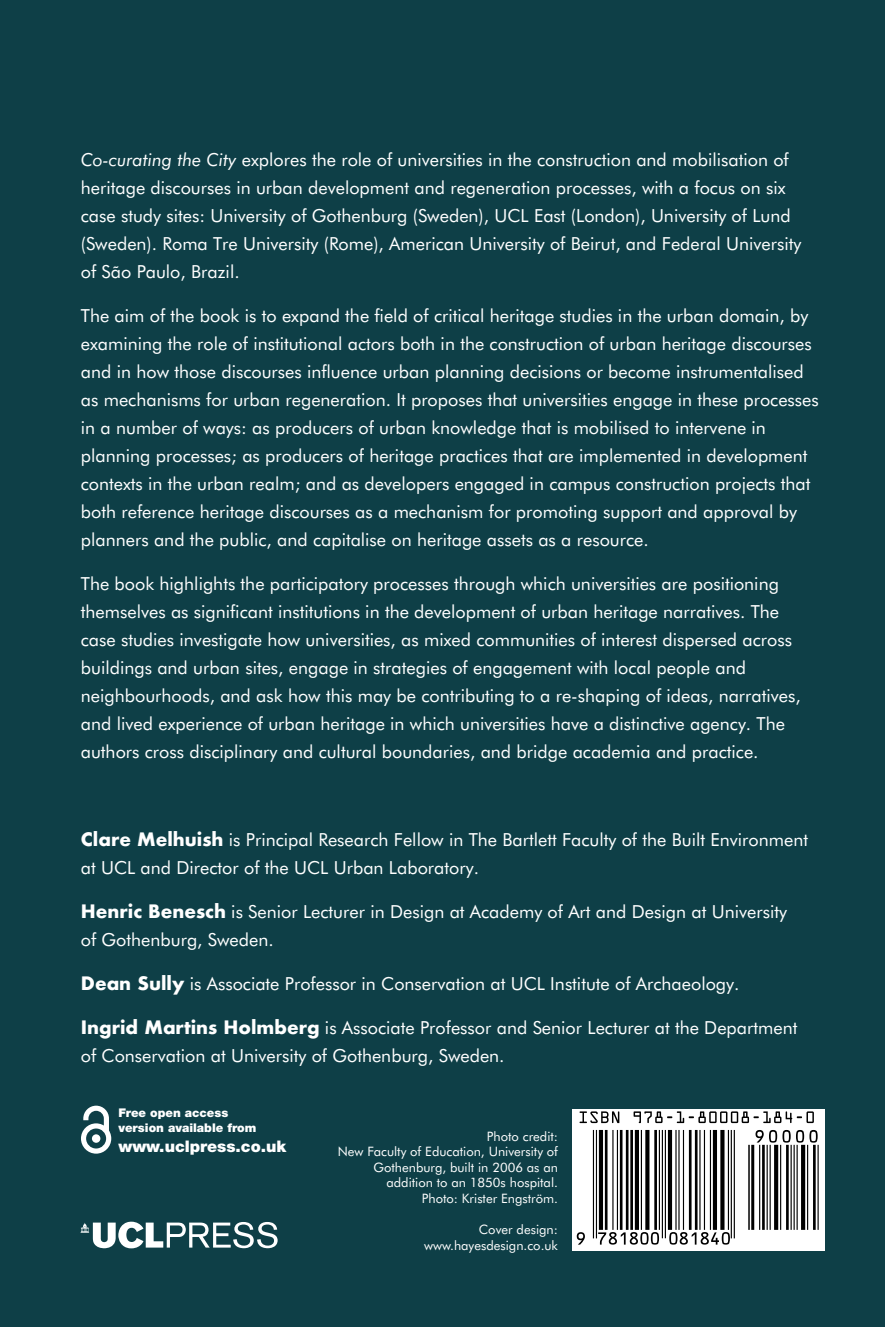
<style>
.page{position:relative;width:885px;height:1327px;background:#fff}
.page>*{position:absolute;margin:0;border:0;box-sizing:border-box;transform-origin:0 0}
.t1{font:18px/28px "Futura BT";color:#fff}
.t2{font:900 16px "Helvetica Neue";color:#fff}
.t3{font:13px/15.6px "Futura BT";color:#fff;text-align:right}
.t4{font:900 12px/15.6px "Helvetica Neue";color:#fff}
.s1{font-style:italic}
.s2{font-family:"Futura";font-weight:700}
</style>
<div class="page">
<div style="left:0;top:0;width:884px;height:1327px;background:#0e3f47"></div>
<svg style="left:81px;top:1105px;width:30px;height:48px"></svg>
<svg style="left:81px;top:1221px;width:196px;height:27px"></svg>
<div style="left:572px;top:1109px;width:252px;height:141px;background:#fff"></div>
<svg style="left:579px;top:1111px;width:234px;height:12px"></svg>
<svg style="left:576px;top:1130px;width:242px;height:114px"></svg>
<p class="t1" style="left:81px;top:145px;width:722px"><span class="s1">Co-curating the City</span> explores the role of universities in the construction and mobilisation of heritage discourses in urban development and regeneration processes, with a focus on six case study sites: University of Gothenburg (Sweden), UCL East (London), University of Lund (Sweden). Roma Tre University (Rome), American University of Beirut, and Federal University of São Paulo, Brazil.</p>
<p class="t1" style="left:81px;top:301px;width:739px">The aim of the book is to expand the field of critical heritage studies in the urban domain, by examining the role of institutional actors both in the construction of urban heritage discourses and in how those discourses influence urban planning decisions or become instrumentalised as mechanisms for urban regeneration. It proposes that universities engage in these processes in a number of ways: as producers of urban knowledge that is mobilised to intervene in planning processes; as producers of heritage practices that are implemented in development contexts in the urban realm; and as developers engaged in campus construction projects that both reference heritage discourses as a mechanism for promoting support and approval by planners and the public, and capitalise on heritage assets as a resource.</p>
<p class="t1" style="left:81px;top:569px;width:721px">The book highlights the participatory processes through which universities are positioning themselves as significant institutions in the development of urban heritage narratives. The case studies investigate how universities, as mixed communities of interest dispersed across buildings and urban sites, engage in strategies of engagement with local people and neighbourhoods, and ask how this may be contributing to a re-shaping of ideas, narratives, and lived experience of urban heritage in which universities have a distinctive agency. The authors cross disciplinary and cultural boundaries, and bridge academia and practice.</p>
<p class="t1" style="left:81px;top:825px;width:728px"><span class="s2">Clare Melhuish</span> is Principal Research Fellow in The Bartlett Faculty of the Built Environment at UCL and Director of the UCL Urban Laboratory.</p>
<p class="t1" style="left:81px;top:897px;width:707px"><span class="s2">Henric Benesch</span> is Senior Lecturer in Design at Academy of Art and Design at University of Gothenburg, Sweden.</p>
<p class="t1" style="left:81px;top:969px;width:660px"><span class="s2">Dean Sully</span> is Associate Professor in Conservation at UCL Institute of Archaeology.</p>
<p class="t1" style="left:81px;top:1013px;width:718px"><span class="s2">Ingrid Martins Holmberg</span> is Associate Professor and Senior Lecturer at the Department of Conservation at University of Gothenburg, Sweden.</p>
<p class="t4" style="left:118px;top:1104px;width:139px">Free open access version available from</p>
<p class="t2" style="left:118px;top:1136px;width:169px">www.uclpress.co.uk</p>
<p class="t3" style="left:338px;top:1128px;width:222px">Photo credit:<br>New Faculty of Education, University of<br>Gothenburg, built in 2006 as an addition to an 1850s hospital.<br>Photo: Krister Engström.</p>
<p class="t3" style="left:424px;top:1221px;width:135px">Cover design: www.hayesdesign.co.uk</p>
</div>
